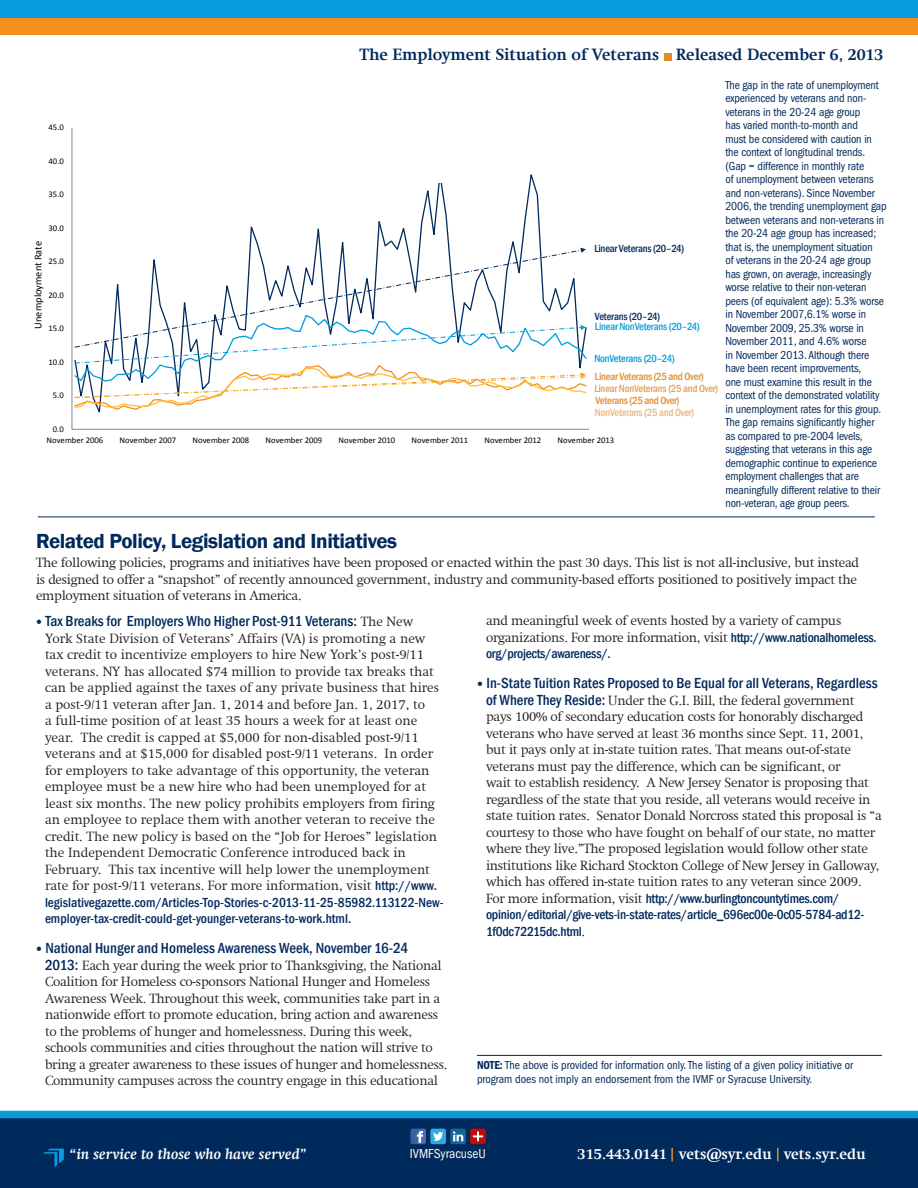
<style>
.page{position:relative;width:918px;height:1188px;background:#fff}
.page>*{position:absolute;margin:0;border:0;box-sizing:border-box;transform-origin:0 0}
.t1{font:600 21px "Franklin Gothic";letter-spacing:-.02em;color:#00295c}
.t2{font:700 16.5px "Swift Com";color:#00295c}
.t3{font:500 condensed 15px "Franklin Gothic";color:#00295c}
.t4{font:700 15px "Swift Com";color:#fff}
.t5{font:italic 700 15px "Swift Com";color:#fff}
.Text_2{font:300 13.5px/16.5px "Swift Com";letter-spacing:-.02em;color:#231f20}
.Text_2-2{font:300 13.5px/16.5px "Swift Com";color:#231f20}
.t6{font:condensed 13.5px "ITC Franklin Gothic Std";color:#fff}
.Note_text{font:condensed 12px/13.5px "ITC Franklin Gothic Std";letter-spacing:-.01em;color:#00295c}
.t7{font:500 condensed 10.65px "Franklin Gothic";letter-spacing:-.02em;color:#df8c2c}
.t8{font:500 condensed 10.65px "Franklin Gothic";letter-spacing:-.02em;color:#069ddc}
.t9{font:500 condensed 10.65px "Franklin Gothic";letter-spacing:-.02em;color:#00295c}
.t10{font:500 condensed 10.65px "Franklin Gothic";letter-spacing:-.02em;color:#e4a051}
.t11{font:500 condensed 10.65px "Franklin Gothic";letter-spacing:-.02em;color:#ebb578}
.t12{font:10.35px "Calibri";color:#000}
.t13{font:8.7px "Calibri";color:#000}
.s1{font-family:"Swift Com";font-weight:300;font-stretch:normal;font-size:12px}
.s2{font-family:"Swift Com";font-weight:300;font-stretch:normal;font-size:13.5px;color:#231f20}
.s3{font-family:"Franklin Gothic";font-weight:500;font-stretch:condensed;color:#00295c}
.s4{font-family:"Franklin Gothic";font-weight:500;font-stretch:condensed}
.s5{font-family:"Franklin Gothic";font-weight:500;font-stretch:condensed;font-size:15px;color:#00295c}
.s6{font-family:"ITC Franklin Gothic Std Dm Cd";font-stretch:normal}
</style>
<div class="page">
<div style="left:0;top:1112px;width:918px;height:76px;background:#00295c"></div>
<svg style="left:671px;top:1148px;width:2px;height:13px"></svg>
<svg style="left:777px;top:1148px;width:1px;height:13px"></svg>
<div style="left:0;top:1111px;width:918px;height:7px;background:#069ddc"></div>
<svg style="left:43px;top:1149px;width:21px;height:18px"></svg>
<div style="left:430px;top:1129px;width:16px;height:15px;background:#2babe0;border-radius:2px"></div>
<svg style="left:433px;top:1132px;width:10px;height:9px"></svg>
<div style="left:470px;top:1129px;width:16px;height:15px;background:#c20a08;border-radius:2px"></div>
<svg style="left:473px;top:1132px;width:10px;height:9px"></svg>
<svg style="left:410px;top:1129px;width:16px;height:15px"></svg>
<svg style="left:417px;top:1131px;width:6px;height:12px"></svg>
<svg style="left:450px;top:1129px;width:16px;height:15px"></svg>
<hr style="left:72px;top:128px;width:1px;height:301px;background:#868686">
<hr style="left:72px;top:429px;width:517px;height:1px;background:#868686">
<svg style="left:98px;top:174px;width:484px;height:239px"></svg>
<svg style="left:98px;top:249px;width:484px;height:65px"></svg>
<svg style="left:580px;top:248px;width:6px;height:5px"></svg>
<svg style="left:74px;top:314px;width:513px;height:97px"></svg>
<div style="left:664px;top:53px;width:7px;height:7px;background:#df8c2c"></div>
<hr style="left:477px;top:1055px;width:405px;height:1px;background:#231f20">
<div style="left:0;top:17px;width:918px;height:18px;background:#f68e1e"></div>
<div style="left:0;top:0;width:918px;height:17px;background:#069ddc"></div>
<div style="left:318px;top:124px;width:130px;height:59px;background:#fff"></div>
<div style="left:95px;top:139px;width:323px;height:70px;background:#fff"></div>
<hr style="left:38px;top:517px;width:837px;height:1px;background:#00295c">
<p class="t2" style="left:359px;top:45px;width:526px">The Employment Situation of Veterans Released December 6, 2013</p>
<p class="Note_text" style="left:725px;top:78px;width:163px">The gap in the rate of unemployment experienced by veterans and non&shy;veterans in the 20-24 age group<br>has varied month-to-month and<br>must be considered with caution in the context of longitudinal trends. (Gap = difference in monthly rate<br>of unemployment between veterans and non-veterans). Since November 2006, the trending unemployment gap between veterans and non-veterans in the 20-24 age group has increased; that is, the unemployment situation<br>of veterans in the 20-24 age group has grown, on average, increasingly worse relative to their non-veteran peers (of equivalent age): 5.3% worse in November 2007,6.1% worse in November 2009, 25.3% worse in November 2011, and 4.6% worse<br>in November 2013. Although there have been recent improvements,<br>one must examine this result in the context of the demonstrated volatility in unemployment rates for this group.<br>The gap remains significantly higher as compared to pre-2004 levels, suggesting that veterans in this age demographic continue to experience employment challenges that are meaningfully different relative to their non-veteran, age group peers.</p>
<p class="t13" style="left:49px;top:122px;width:17px">45.0</p>
<p class="t13" style="left:49px;top:156px;width:17px">40.0</p>
<p class="t13" style="left:49px;top:189px;width:17px">35.0</p>
<p class="t13" style="left:49px;top:223px;width:17px">30.0</p>
<p class="t12" style="left:32px;top:329px;width:89px;rotate:-90deg">Unemployment Rate</p>
<p class="t9" style="left:594px;top:241px;width:91px">Linear Veterans (20–24)</p>
<p class="t13" style="left:49px;top:256px;width:17px">25.0</p>
<p class="t13" style="left:49px;top:289px;width:17px">20.0</p>
<p class="t9" style="left:595px;top:309px;width:67px">Veterans (20–24)</p>
<p class="t8" style="left:595px;top:320px;width:107px">Linear NonVeterans (20–24)</p>
<p class="t13" style="left:49px;top:323px;width:17px">15.0</p>
<p class="t8" style="left:594px;top:351px;width:82px">NonVeterans (20–24)</p>
<p class="t13" style="left:49px;top:356px;width:17px">10.0</p>
<p class="t7" style="left:595px;top:369px;width:110px">Linear Veterans (25 and Over)</p>
<p class="t10" style="left:594px;top:381px;width:125px">Linear NonVeterans (25 and Over)</p>
<p class="t13" style="left:53px;top:390px;width:12px">5.0</p>
<p class="t7" style="left:595px;top:394px;width:86px">Veterans (25 and Over)</p>
<p class="t11" style="left:595px;top:405px;width:101px">NonVeterans (25 and Over)</p>
<p class="t13" style="left:53px;top:423px;width:12px">0.0</p>
<p class="t13" style="left:47px;top:435px;width:58px">November 2006</p>
<p class="t13" style="left:120px;top:435px;width:58px">November 2007</p>
<p class="t13" style="left:193px;top:435px;width:58px">November 2008</p>
<p class="t13" style="left:266px;top:435px;width:58px">November 2009</p>
<p class="t13" style="left:339px;top:435px;width:58px">November 2010</p>
<p class="t13" style="left:412px;top:435px;width:58px">November 2011</p>
<p class="t13" style="left:485px;top:435px;width:58px">November 2012</p>
<p class="t13" style="left:558px;top:435px;width:58px">November 2013</p>
<p class="t1" style="left:36px;top:528px;width:363px">Related Policy, Legislation and Initiatives</p>
<p class="Text_2" style="left:36px;top:554px;width:825px">The following policies, programs and initiatives have been proposed or enacted within the past 30 days. This list is not all-inclusive, but instead is designed to offer a “snapshot” of recently announced government, industry and community-based efforts positioned to positively impact the employment situation of veterans in America.</p>
<p class="t3" style="left:36px;top:611px;width:379px"><span class="s1">•</span> Tax Breaks for Employers Who Higher Post-911 Veterans: <span class="s2">The New</span></p>
<p class="Text_2-2" style="left:45px;top:630px;width:400px">York State Division of Veterans’ Affairs (VA) is promoting a new tax credit to incentivize employers to hire New York’s post-9/11 veterans. NY has allocated $74 million to provide tax breaks that can be applied against the taxes of any private business that hires a post-9/11 veteran after Jan. 1, 2014 and before Jan. 1, 2017, to<br>a full-time position of at least 35 hours a week for at least one year. The credit is capped at $5,000 for non-disabled post-9/11 veterans and at $15,000 for disabled post-9/11 veterans. In order for employers to take advantage of this opportunity, the veteran employee must be a new hire who had been unemployed for at least six months. The new policy prohibits employers from firing an employee to replace them with another veteran to receive the credit. The new policy is based on the “Job for Heroes” legislation the Independent Democratic Conference introduced back in February. This tax incentive will help lower the unemployment rate for post-9/11 veterans. For more information, visit <span class="s3">http://www. legislativegazette.com/Articles-Top-Stories-c-2013-11-25-85982.113122-New&shy;employer-tax-credit-could-get-younger-veterans-to-work.html</span><span class="s4">.</span></p>
<p class="t3" style="left:36px;top:938px;width:374px"><span class="s1">•</span> National Hunger and Homeless Awareness Week, November 16-24</p>
<p class="Text_2" style="left:45px;top:957px;width:404px"><span class="s5">2013:</span> Each year during the week prior to Thanksgiving, the National Coalition for Homeless co-sponsors National Hunger and Homeless Awareness Week. Throughout this week, communities take part in a nationwide effort to promote education, bring action and awareness to the problems of hunger and homelessness. During this week, schools communities and cities throughout the nation will strive to bring a greater awareness to these issues of hunger and homelessness.<br>Community campuses across the country engage in this educational</p>
<p class="Text_2" style="left:486px;top:613px;width:392px">and meaningful week of events hosted by a variety of campus organizations. For more information, visit <span class="s3">http://www.nationalhomeless. org/projects/awareness/</span><span class="s4">.</span></p>
<p class="t3" style="left:477px;top:673px;width:402px"><span class="s1">•</span> In-State Tuition Rates Proposed to Be Equal for all Veterans, Regardless</p>
<p class="Text_2" style="left:486px;top:692px;width:397px"><span class="s5">of Where They Reside:</span> Under the G.I. Bill, the federal government pays 100% of secondary education costs for honorably discharged veterans who have served at least 36 months since Sept. 11, 2001, but it pays only at in-state tuition rates. That means out-of-state veterans must pay the difference, which can be significant, or<br>wait to establish residency. A New Jersey Senator is proposing that regardless of the state that you reside, all veterans would receive in state tuition rates. Senator Donald Norcross stated this proposal is “a courtesy to those who have fought on behalf of our state, no matter where they live.”The proposed legislation would follow other state institutions like Richard Stockton College of New Jersey in Galloway, which has offered in-state tuition rates to any veteran since 2009.<br>For more information, visit <span class="s3">http://www.burlingtoncountytimes.com/ opinion/editorial/give-vets-in-state-rates/article_696ec00e-0c05-5784-ad12- 1f0dc72215dc.html</span>.</p>
<p class="Note_text" style="left:477px;top:1059px;width:378px"><span class="s6">NOTE:</span> The above is provided for information only. The listing of a given policy initiative or program does not imply an endorsement from the IVMF or Syracuse University.</p>
<p class="t5" style="left:69px;top:1144px;width:239px">“in service to those who have served”</p>
<p class="t6" style="left:410px;top:1146px;width:77px">IVMFSyracuseU</p>
<p class="t4" style="left:578px;top:1145px;width:290px">315.443.0141 vets@syr.edu vets.syr.edu</p>
</div>
